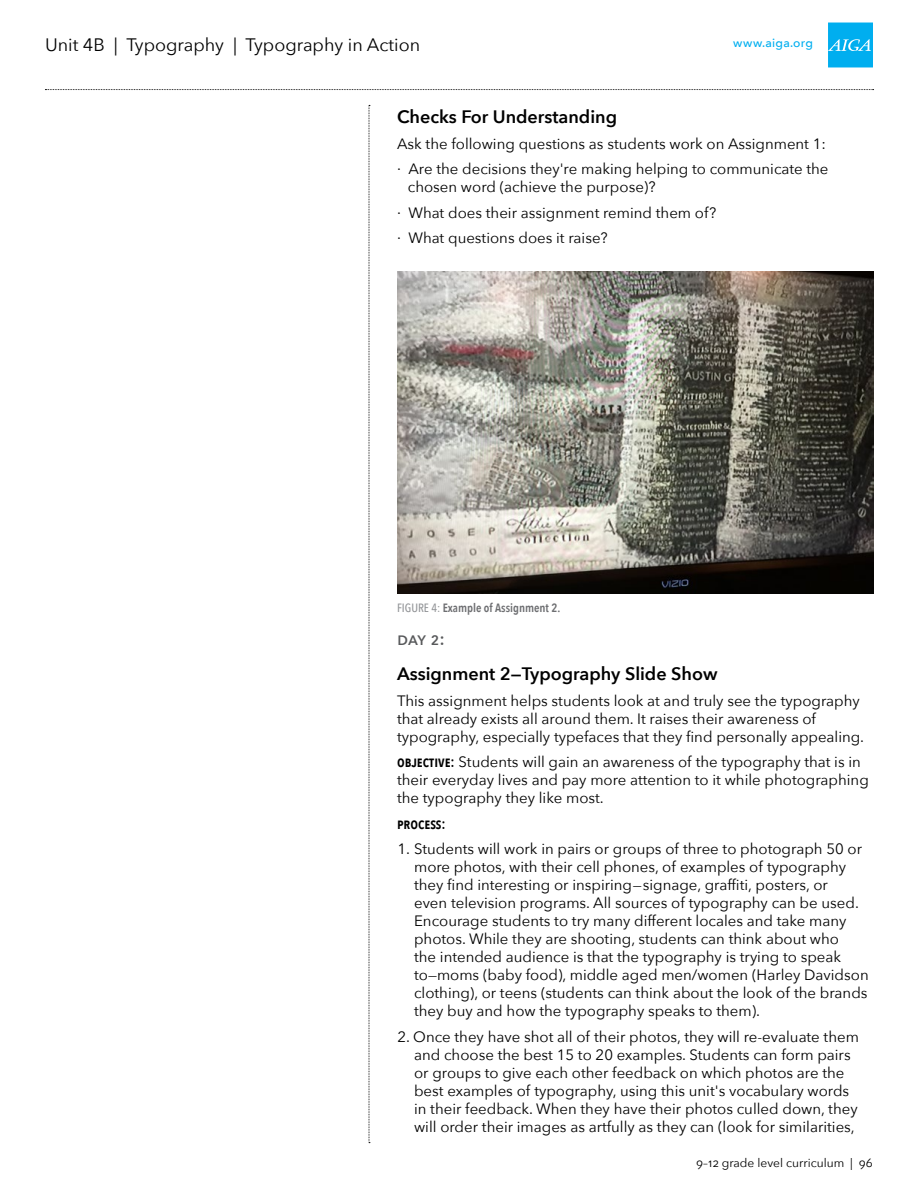
<style>
.page{position:relative;width:918px;height:1188px;background:#fff}
.page>*{position:absolute;margin:0;border:0;box-sizing:border-box;transform-origin:0 0}
.t1{font:600 18px "Avenir Next";color:#000}
.t2{font:18px "Avenir Next";color:#000}
.t3{font:500 18px "Avenir Next";color:#58595b}
.t4{font:15px/18px "Avenir Next";color:#000}
.t5{font:600 15px "Avenir Next Condensed";color:#000}
.t6{font:600 12px "Avenir Next Condensed";color:#6d6e71}
.t7{font:12px "Avenir Next";color:#000}
.t8{font:500 12px "Avenir Next";letter-spacing:.015em;color:#00aeef}
.s1{font-weight:500;color:#939598}
.s2{font-family:"Avenir Next Condensed";font-weight:600}
</style>
<div class="page">
<svg style="left:45px;top:89px;width:829px;height:1px"></svg>
<div style="left:828px;top:23px;width:45px;height:44px;background:#00aeef"></div>
<svg style="left:828px;top:39px;width:43px;height:12px"></svg>
<svg style="left:369px;top:105px;width:1px;height:1038px"></svg>
<img style="left:397px;top:271px;width:476px;height:322px">
<p class="t2" style="left:45px;top:30px;width:377px">Unit 4B | Typography | Typography in Action</p>
<p class="t8" style="left:733px;top:33px;width:81px">www.aiga.org</p>
<p class="t1" style="left:397px;top:101px;width:221px">Checks For Understanding</p>
<p class="t4" style="left:397px;top:130px;width:433px;line-height:25.5px">Ask the following questions as students work on Assignment 1: ⋅ Are the decisions they're making helping to communicate the</p>
<p class="t4" style="left:397px;top:173px;width:321px;line-height:25.5px;text-indent:11px">chosen word (achieve the purpose)?<br>⋅ What does their assignment remind them of? ⋅ What questions does it raise?</p>
<p class="t6" style="left:397px;top:598px;width:165px"><span class="s1">FIGURE 4:</span> Example of Assignment 2.</p>
<p class="t3" style="left:397px;top:624px;width:49px">day 2:</p>
<p class="t1" style="left:397px;top:659px;width:322px">Assignment 2—Typography Slide Show</p>
<p class="t4" style="left:397px;top:691px;width:469px">This assignment helps students look at and truly see the typography that already exists all around them. It raises their awareness of typography, especially typefaces that they find personally appealing.</p>
<p class="t4" style="left:397px;top:753px;width:473px"><span class="s2">objective:</span> Students will gain an awareness of the typography that is in their everyday lives and pay more attention to it while photographing the typography they like most.</p>
<p class="t5" style="left:397px;top:811px;width:50px">process:</p>
<p class="t4" style="left:414px;top:840px;width:456px;text-indent:-17px">1. Students will work in pairs or groups of three to photograph 50 or more photos, with their cell phones, of examples of typography they find interesting or inspiring—signage, graffiti, posters, or<br>even television programs. All sources of typography can be used.<br>Encourage students to try many different locales and take many photos. While they are shooting, students can think about who<br>the intended audience is that the typography is trying to speak to—moms (baby food), middle aged men/women (Harley Davidson clothing), or teens (students can think about the look of the brands they buy and how the typography speaks to them).</p>
<p class="t4" style="left:414px;top:1027px;width:446px;text-indent:-17px">2. Once they have shot all of their photos, they will re-evaluate them and choose the best 15 to 20 examples. Students can form pairs or groups to give each other feedback on which photos are the best examples of typography, using this unit's vocabulary words in their feedback. When they have their photos culled down, they will order their images as artfully as they can (look for similarities,</p>
<p class="t7" style="left:696px;top:1152px;width:178px">9–12 grade level curriculum | 96</p>
</div>
